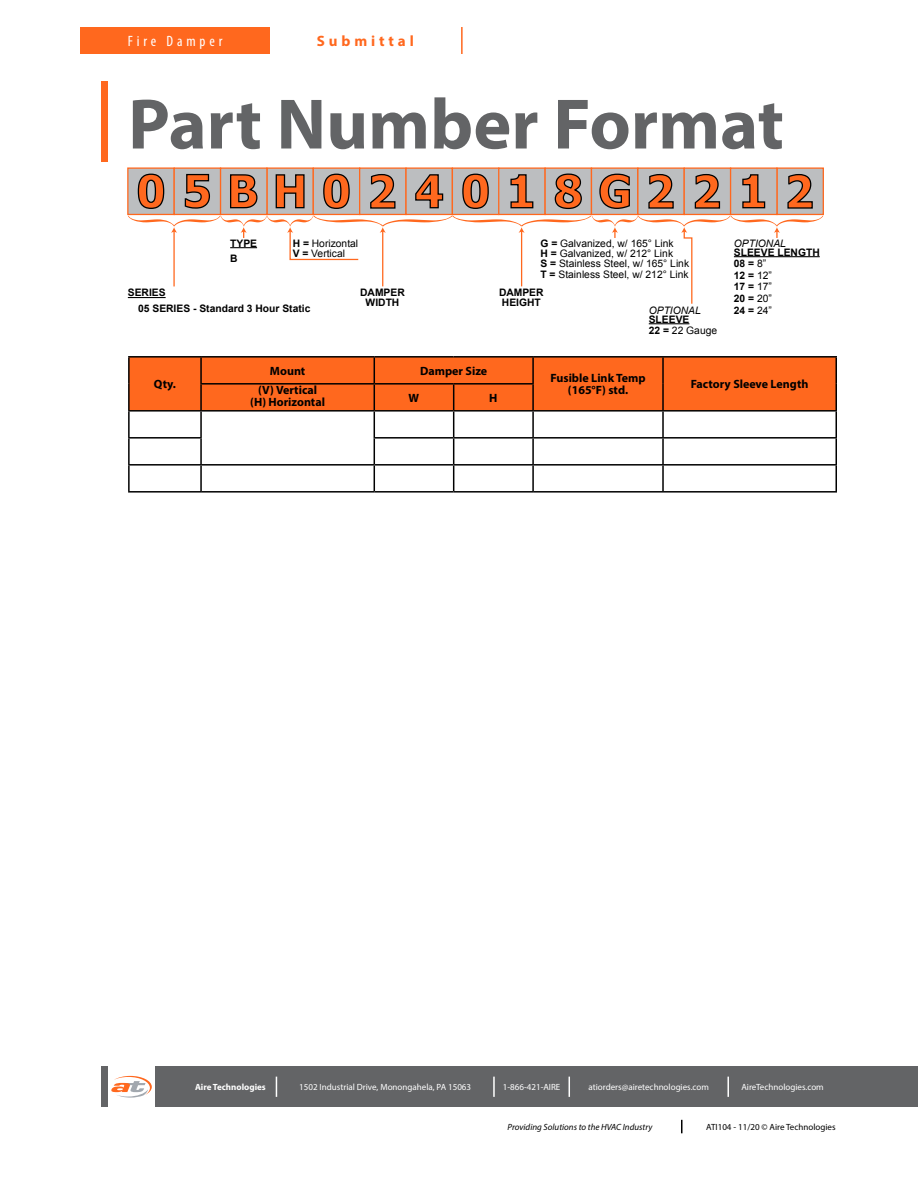
<style>
.page{position:relative;width:918px;height:1188px;background:#fff}
.page>*{position:absolute;margin:0;border:0;box-sizing:border-box;transform-origin:0 0}
.t1{font:700 72px "Myriad Pro";color:#636466}
.t2{font:condensed 15px "Myriad Pro";letter-spacing:.26em;color:#fff}
.t3{font:700 15px "Myriad Pro";letter-spacing:.26em;color:#ff681e}
.t4{font:700 12px/12px "Myriad Pro";color:#000;text-align:center}
.t5{font:10.35px/10.4px "Arial";color:#000}
.t6{font:700 10.35px/11.6px "Arial";color:#000}
.t7{font:italic 10.35px "Arial";color:#000}
.t8{font:9px "Myriad Pro";color:#fff}
.t9{font:italic 9px "Myriad Pro";color:#000}
.t10{font:9px "Myriad Pro";color:#000}
.t11{font:700 9px "Myriad Pro";color:#fff}
.s1{font-weight:700}
.s2{font-weight:400}
</style>
<div class="page">
<div style="left:81px;top:27px;width:189px;height:27px;background:#ff681e"></div>
<hr style="left:461px;top:27px;width:2px;height:27px;background:#ff681e">
<div style="left:101px;top:1066px;width:7px;height:41px;background:#636466"></div>
<div style="left:155px;top:1066px;width:763px;height:41px;background:#636466"></div>
<svg style="left:111px;top:1076px;width:41px;height:22px"></svg>
<svg style="left:681px;top:1120px;width:1px;height:13px"></svg>
<svg style="left:276px;top:1077px;width:1px;height:20px"></svg>
<hr style="left:493px;top:1077px;width:2px;height:20px;background:#fff">
<svg style="left:569px;top:1077px;width:1px;height:20px"></svg>
<hr style="left:727px;top:1077px;width:2px;height:20px;background:#fff">
<hr style="left:128px;top:356px;width:73px;height:2px;background:#000">
<hr style="left:128px;top:358px;width:2px;height:26px;background:#000">
<hr style="left:201px;top:356px;width:173px;height:2px;background:#000">
<hr style="left:374px;top:356px;width:80px;height:2px;background:#000">
<hr style="left:454px;top:356px;width:79px;height:2px;background:#000">
<hr style="left:533px;top:356px;width:130px;height:2px;background:#000">
<hr style="left:663px;top:356px;width:174px;height:2px;background:#000">
<hr style="left:128px;top:384px;width:2px;height:26px;background:#000">
<hr style="left:128px;top:410px;width:73px;height:2px;background:#000">
<hr style="left:128px;top:412px;width:2px;height:25px;background:#000">
<hr style="left:128px;top:437px;width:74px;height:2px;background:#000">
<hr style="left:128px;top:439px;width:2px;height:25px;background:#000">
<hr style="left:128px;top:464px;width:73px;height:2px;background:#000">
<hr style="left:128px;top:466px;width:2px;height:25px;background:#000">
<svg style="left:129px;top:357px;width:708px;height:134px"></svg>
<hr style="left:128px;top:491px;width:73px;height:2px;background:#000">
<hr style="left:201px;top:491px;width:173px;height:2px;background:#000">
<hr style="left:374px;top:491px;width:80px;height:2px;background:#000">
<hr style="left:454px;top:491px;width:79px;height:2px;background:#000">
<hr style="left:533px;top:491px;width:130px;height:2px;background:#000">
<hr style="left:663px;top:491px;width:174px;height:2px;background:#000">
<div style="left:101px;top:81px;width:7px;height:81px;background:#ff681e"></div>
<div style="left:267px;top:168px;width:46px;height:46px;background:#bcbec0"></div>
<div style="left:266px;top:167px;width:48px;height:48px;border:1px solid #ff681e"></div>
<svg style="left:275px;top:174px;width:30px;height:35px"></svg>
<div style="left:313px;top:168px;width:47px;height:46px;background:#bcbec0"></div>
<div style="left:313px;top:167px;width:47px;height:48px;border:1px solid #ff681e"></div>
<svg style="left:323px;top:173px;width:27px;height:36px"></svg>
<div style="left:360px;top:168px;width:46px;height:46px;background:#bcbec0"></div>
<div style="left:359px;top:167px;width:48px;height:48px;border:1px solid #ff681e"></div>
<svg style="left:370px;top:174px;width:26px;height:35px"></svg>
<div style="left:406px;top:168px;width:46px;height:46px;background:#bcbec0"></div>
<div style="left:405px;top:167px;width:48px;height:48px;border:1px solid #ff681e"></div>
<svg style="left:415px;top:174px;width:29px;height:35px"></svg>
<div style="left:452px;top:168px;width:47px;height:46px;background:#bcbec0"></div>
<div style="left:452px;top:167px;width:47px;height:48px;border:1px solid #ff681e"></div>
<svg style="left:462px;top:173px;width:27px;height:36px"></svg>
<div style="left:499px;top:168px;width:46px;height:46px;background:#bcbec0"></div>
<div style="left:498px;top:167px;width:48px;height:48px;border:1px solid #ff681e"></div>
<svg style="left:510px;top:174px;width:24px;height:35px"></svg>
<div style="left:545px;top:168px;width:46px;height:46px;background:#bcbec0"></div>
<div style="left:544px;top:167px;width:48px;height:48px;border:1px solid #ff681e"></div>
<svg style="left:554px;top:173px;width:28px;height:37px"></svg>
<div style="left:591px;top:168px;width:47px;height:46px;background:#bcbec0"></div>
<div style="left:591px;top:167px;width:47px;height:48px;border:1px solid #ff681e"></div>
<svg style="left:599px;top:173px;width:31px;height:36px"></svg>
<div style="left:128px;top:168px;width:46px;height:46px;background:#bcbec0"></div>
<div style="left:128px;top:167px;width:47px;height:48px;border:1px solid #ff681e"></div>
<svg style="left:137px;top:173px;width:28px;height:36px"></svg>
<div style="left:174px;top:168px;width:47px;height:46px;background:#bcbec0"></div>
<div style="left:174px;top:167px;width:47px;height:48px;border:1px solid #ff681e"></div>
<svg style="left:184px;top:173px;width:26px;height:36px"></svg>
<div style="left:221px;top:168px;width:46px;height:46px;background:#bcbec0"></div>
<div style="left:220px;top:167px;width:48px;height:48px;border:1px solid #ff681e"></div>
<svg style="left:230px;top:174px;width:28px;height:35px"></svg>
<hr style="left:649px;top:323px;width:40px;height:1px;background:#000">
<div style="left:638px;top:168px;width:46px;height:46px;background:#bcbec0"></div>
<div style="left:637px;top:167px;width:48px;height:48px;border:1px solid #ff681e"></div>
<svg style="left:648px;top:174px;width:26px;height:35px"></svg>
<div style="left:684px;top:168px;width:47px;height:46px;background:#bcbec0"></div>
<div style="left:684px;top:167px;width:47px;height:48px;border:1px solid #ff681e"></div>
<svg style="left:694px;top:174px;width:27px;height:35px"></svg>
<div style="left:777px;top:168px;width:46px;height:46px;background:#bcbec0"></div>
<div style="left:776px;top:167px;width:48px;height:48px;border:1px solid #ff681e"></div>
<svg style="left:787px;top:174px;width:26px;height:35px"></svg>
<div style="left:731px;top:168px;width:46px;height:46px;background:#bcbec0"></div>
<div style="left:730px;top:167px;width:48px;height:48px;border:1px solid #ff681e"></div>
<svg style="left:742px;top:174px;width:24px;height:35px"></svg>
<svg style="left:128px;top:216px;width:695px;height:88px"></svg>
<h2 class="t2" style="left:128px;top:32px;width:96px">Fire Damper</h2>
<h2 class="t3" style="left:317px;top:31px;width:99px">Submittal</h2>
<h1 class="t1" style="left:128px;top:77px;width:657px">Part Number Format</h1>
<p class="t5" style="left:540px;top:238px;width:150px"><span class="s1">G =</span> Galvanized, w/ 165° Link<br><span class="s1">H =</span> Galvanized, w/ 212° Link<br><span class="s1">S =</span> Stainless Steel, w/ 165° Link<br><span class="s1">T =</span> Stainless Steel, w/ 212° Link</p>
<p class="t7" style="left:734px;top:236px;width:54px">OPTIONAL</p>
<p class="t6" style="left:230px;top:236px;width:28px;line-height:15.5px">TYPE<br>B</p>
<p class="t5" style="left:293px;top:238px;width:67px"><span class="s1">H =</span> Horizontal<br><span class="s1">V =</span> Vertical</p>
<p class="t6" style="left:734px;top:247px;width:87px">SLEEVE LENGTH<br>08 = <span class="s2">8”<br></span>12 = <span class="s2">12”<br></span>17 = <span class="s2">17”<br></span>20 = <span class="s2">20”</span></p>
<p class="t6" style="left:138px;top:285px;width:174px;line-height:15.5px;text-indent:-10px">SERIES<br>05 SERIES - Standard 3 Hour Static</p>
<p class="t6" style="left:360px;top:288px;width:46px;line-height:9.8px;text-align:center">DAMPER<br>WIDTH</p>
<p class="t6" style="left:499px;top:288px;width:46px;line-height:9.8px">DAMPER<br>HEIGHT</p>
<p class="t7" style="left:649px;top:303px;width:54px">OPTIONAL</p>
<p class="t6" style="left:734px;top:304px;width:40px">24 = <span class="s2">24”</span></p>
<p class="t6" style="left:649px;top:314px;width:70px">SLEEVE<br>22 = <span class="s2">22 Gauge</span></p>
<p class="t4" style="left:154px;top:378px;width:24px">Qty.</p>
<p class="t4" style="left:270px;top:364px;width:37px">Mount</p>
<p class="t4" style="left:420px;top:364px;width:69px">Damper Size</p>
<p class="t4" style="left:250px;top:383px;width:76px">(V) Vertical (H) Horizontal</p>
<p class="t4" style="left:409px;top:391px;width:12px">W</p>
<p class="t4" style="left:489px;top:391px;width:10px">H</p>
<p class="t4" style="left:551px;top:372px;width:97px">Fusible Link Temp (165°F) std.</p>
<p class="t4" style="left:691px;top:378px;width:119px">Factory Sleeve Length</p>
<p class="t11" style="left:195px;top:1081px;width:72px">Aire Technologies</p>
<p class="t8" style="left:299px;top:1082px;width:173px">1502 Industrial Drive, Monongahela, PA 15063</p>
<p class="t8" style="left:503px;top:1082px;width:59px">1-866-421-AIRE</p>
<p class="t8" style="left:588px;top:1082px;width:122px">atiorders@airetechnologies.com</p>
<p class="t8" style="left:741px;top:1082px;width:84px">AireTechnologies.com</p>
<p class="t9" style="left:508px;top:1121px;width:146px">Providing Solutions to the HVAC Industry</p>
<p class="t10" style="left:706px;top:1121px;width:131px">ATI104 - 11/20 © Aire Technologies</p>
</div>
